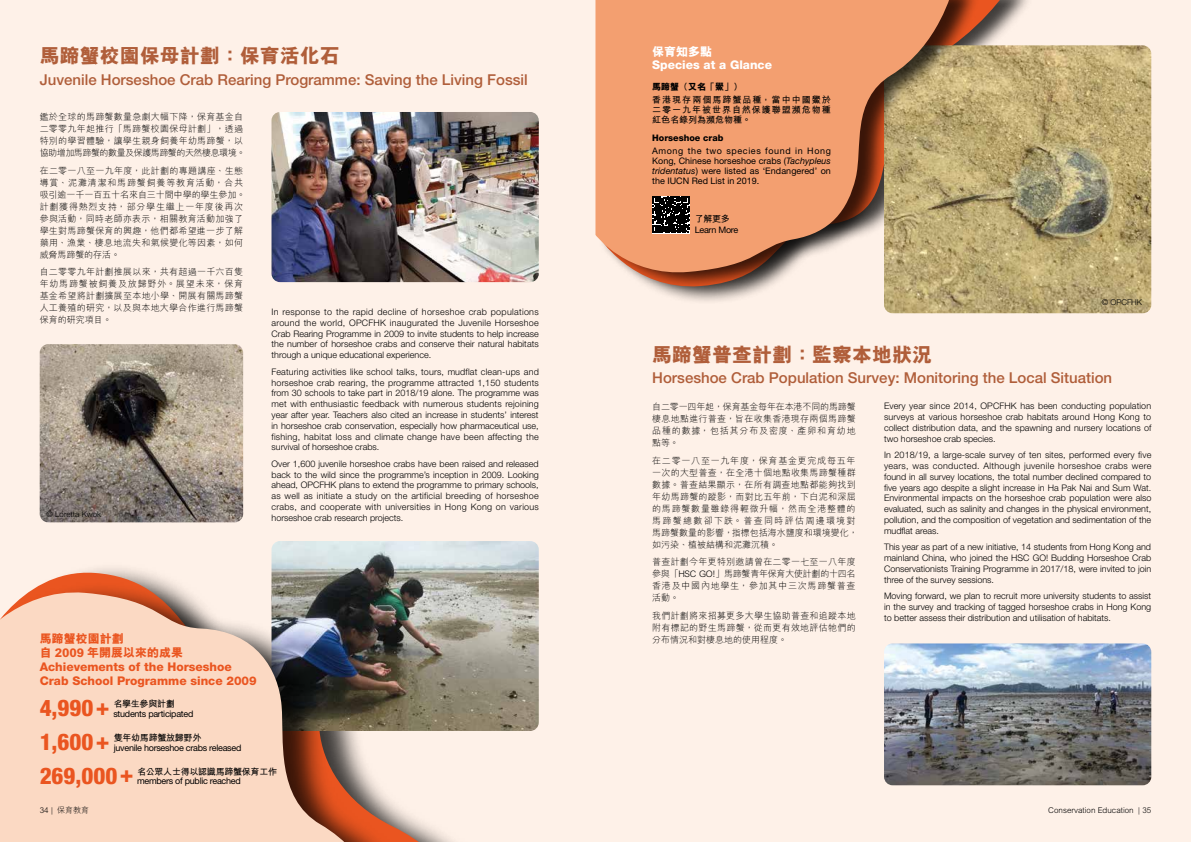
<style>
.page{position:relative;width:1191px;height:842px;background:#fef1e8}
.page>*{position:absolute;margin:0;border:0;box-sizing:border-box;transform-origin:0 0}
.t1{font:800 condensed 23px "Helvetica Neue LT Std";color:#ea5520}
.t2{font:800 20px "M Hei HK";color:#b05e3a}
.t3{font:500 15px "Helvetica Neue LT Std";color:#b05e3a}
.t4{font:800 12px/14px "Helvetica Neue LT Std";color:#ea5520}
.t5{font:800 12px/14px "M Hei HK";color:#ea5520}
.t6{font:800 12px "Helvetica Neue LT Std";color:#fff}
.t7{font:800 12px "M Hei HK";color:#fff}
.t8{font:300 9px/10.8px "Helvetica Neue LT Std";color:#000;text-align:justify}
.t9{font:300 9px/12px "M Hei HK";letter-spacing:.03em;color:#000;text-align:justify}
.t10{font:9px/10px "Helvetica Neue LT Std";letter-spacing:-.03em;color:#000;text-align:justify}
.t11{font:700 9px/10px "M Hei HK";color:#000;text-align:justify}
.t12{font:700 9px "M Hei HK";letter-spacing:-.03em;color:#000}
.t13{font:800 9px "Helvetica Neue LT Std";color:#000}
.t14{font:800 9px "M Hei HK";color:#000}
.t15{font:300 8px "M Hei HK";color:#000}
.t16{font:300 8px "Helvetica Neue LT Std";color:#000}
.s1{font-style:italic}
</style>
<div class="page">
<svg style="left:46px;top:568px;width:407px;height:274px"></svg>
<img style="left:271px;top:541px;width:268px;height:190px">
<div style="left:0;top:582px;width:428px;height:260px;background:#000;opacity:.75"></div>
<svg style="left:0;top:587px;width:386px;height:255px;background:#d3b3a1"></svg>
<div style="left:600px;top:0;width:434px;height:305px;background:#000;opacity:.75"></div>
<img style="left:884px;top:45px;width:267px;height:268px">
<img style="left:884px;top:643px;width:267px;height:142px">
<img style="left:271px;top:112px;width:268px;height:170px">
<img style="left:40px;top:344px;width:203px;height:178px">
<div style="left:598px;top:0;width:381px;height:291px;background:#000;opacity:.75"></div>
<svg style="left:595px;top:0;width:357px;height:277px;background:#de9a6f"></svg>
<svg style="left:652px;top:196px;width:38px;height:37px"></svg>
<svg style="left:653px;top:196px;width:36px;height:37px"></svg>
<h2 class="t2" style="left:40px;top:42px;width:301px">馬蹄蟹校園保母計劃：保育活化石</h2>
<h3 class="t3" style="left:40px;top:70px;width:490px">Juvenile Horseshoe Crab Rearing Programme: Saving the Living Fossil</h3>
<p class="t9" style="left:40px;top:110px;width:207px;text-align:left">鑑於全球的馬蹄蟹數量急劇大幅下降，保育基金自二零零九年起推行「馬蹄蟹校園保母計劃」，透過特別的學習體驗，讓學生親身飼養年幼馬蹄蟹，以協助增加馬蹄蟹的數量及保護馬蹄蟹的天然棲息環境。</p>
<p class="t9" style="left:40px;top:164px;width:207px;text-align:left">在二零一八至一九年度，此計劃的專題講座、生態導賞、泥灘清潔和馬蹄蟹飼養等教育活動，合共吸引逾一千一百五十名來自三十間中學的學生參加。計劃獲得熱烈支持，部分學生繼上一年度後再次參與活動，同時老師亦表示，相關教育活動加強了學生對馬蹄蟹保育的興趣，他們都希望進一步了解藥用、漁業、棲息地流失和氣候變化等因素，如何威脅馬蹄蟹的存活。</p>
<p class="t9" style="left:40px;top:266px;width:205px">自二零零九年計劃推展以來，共有超過一千六百隻年幼馬蹄蟹被飼養及放歸野外。展望未來，保育基金希望將計劃擴展至本地小學、開展有關馬蹄蟹人工養殖的研究，以及與本地大學合作進行馬蹄蟹保育的研究項目。</p>
<p class="t8" style="left:271px;top:306px;width:269px">In response to the rapid decline of horseshoe crab populations around the world, OPCFHK inaugurated the Juvenile Horseshoe Crab Rearing Programme in 2009 to invite students to help increase the number of horseshoe crabs and conserve their natural habitats through a unique educational experience.</p>
<p class="t8" style="left:271px;top:366px;width:269px">Featuring activities like school talks, tours, mudflat clean-ups and horseshoe crab rearing, the programme attracted 1,150 students from 30 schools to take part in 2018/19 alone. The programme was met with enthusiastic feedback with numerous students rejoining year after year. Teachers also cited an increase in students’ interest in horseshoe crab conservation, especially how pharmaceutical use, fishing, habitat loss and climate change have been affecting the survival of horseshoe crabs.</p>
<p class="t8" style="left:271px;top:458px;width:269px">Over 1,600 juvenile horseshoe crabs have been raised and released back to the wild since the programme’s inception in 2009. Looking ahead, OPCFHK plans to extend the programme to primary schools, as well as initiate a study on the artificial breeding of horseshoe crabs, and cooperate with universities in Hong Kong on various horseshoe crab research projects.</p>
<p class="t16" style="left:47px;top:509px;width:56px">© Loretta Kwok</p>
<h3 class="t5" style="left:40px;top:632px;width:145px">馬蹄蟹校園計劃<br>自 2009 年開展以來的成果</h3>
<h3 class="t4" style="left:40px;top:659px;width:218px">Achievements of the Horseshoe<br>Crab School Programme since 2009</h3>
<h1 class="t1" style="left:40px;top:694px;width:71px">4,990+</h1>
<p class="t12" style="left:113px;top:697px;width:63px">名學生參與計劃</p>
<p class="t10" style="left:113px;top:708px;width:81px">students participated</p>
<h1 class="t1" style="left:40px;top:728px;width:71px">1,600+</h1>
<p class="t12" style="left:114px;top:731px;width:89px">隻年幼馬蹄蟹放歸野外</p>
<p class="t10" style="left:114px;top:742px;width:129px">juvenile horseshoe crabs released</p>
<h1 class="t1" style="left:40px;top:761px;width:95px">269,000+</h1>
<p class="t12" style="left:137px;top:765px;width:141px">名公眾人士得以認識馬蹄蟹保育工作</p>
<p class="t10" style="left:137px;top:776px;width:105px">members of public reached</p>
<h3 class="t7" style="left:652px;top:44px;width:61px">保育知多點</h3>
<h3 class="t6" style="left:652px;top:58px;width:121px">Species at a Glance</h3>
<p class="t14" style="left:652px;top:81px;width:91px">馬蹄蟹（又名「鱟」）</p>
<p class="t11" style="left:652px;top:94px;width:180px">香港現存兩個馬蹄蟹品種，當中中國鱟於二零一九年被世界自然保護聯盟瀕危物種紅色名錄列為瀕危物種。</p>
<p class="t13" style="left:652px;top:132px;width:73px">Horseshoe crab</p>
<p class="t10" style="left:652px;top:145px;width:180px">Among the two species found in Hong Kong, Chinese horseshoe crabs (<span class="s1">Tachypleus tridentatus</span>) were listed as ‘Endangered’ on the IUCN Red List in 2019.</p>
<p class="t11" style="left:694px;top:213px;width:37px">了解更多</p>
<p class="t10" style="left:694px;top:225px;width:45px">Learn More</p>
<p class="t16" style="left:1101px;top:297px;width:42px">© OPCFHK</p>
<h2 class="t2" style="left:652px;top:341px;width:281px">馬蹄蟹普查計劃：監察本地狀況</h2>
<h3 class="t3" style="left:652px;top:369px;width:461px">Horseshoe Crab Population Survey: Monitoring the Local Situation</h3>
<p class="t9" style="left:652px;top:400px;width:205px">自二零一四年起，保育基金每年在本港不同的馬蹄蟹棲息地點進行普查，旨在收集香港現存兩個馬蹄蟹品種的數據，包括其分布及密度、產卵和育幼地點等。</p>
<p class="t9" style="left:652px;top:454px;width:207px;text-align:left">在二零一八至一九年度，保育基金更完成每五年一次的大型普查，在全港十個地點收集馬蹄蟹種群數據。普查結果顯示，在所有調查地點都能夠找到年幼馬蹄蟹的蹤影，而對比五年前，下白泥和深屈的馬蹄蟹數量雖錄得輕微升幅，然而全港整體的馬蹄蟹總數卻下跌。普查同時評估周邊環境對馬蹄蟹數量的影響，指標包括海水鹽度和環境變化，如污染、植被結構和泥灘沉積。</p>
<p class="t9" style="left:652px;top:556px;width:205px">普查計劃今年更特別邀請曾在二零一七至一八年度參與「HSC GO!」馬蹄蟹青年保育大使計劃的十四名香港及中國內地學生，參加其中三次馬蹄蟹普查活動。</p>
<p class="t9" style="left:652px;top:609px;width:205px">我們計劃將來招募更多大學生協助普查和追蹤本地附有標記的野生馬蹄蟹，從而更有效地評估牠們的分布情況和對棲息地的使用程度。</p>
<p class="t8" style="left:884px;top:400px;width:269px">Every year since 2014, OPCFHK has been conducting population surveys at various horseshoe crab habitats around Hong Kong to collect distribution data, and the spawning and nursery locations of two horseshoe crab species.</p>
<p class="t8" style="left:884px;top:449px;width:269px">In 2018/19, a large-scale survey of ten sites, performed every five years, was conducted. Although juvenile horseshoe crabs were found in all survey locations, the total number declined compared to five years ago despite a slight increase in Ha Pak Nai and Sum Wat.<br>Environmental impacts on the horseshoe crab population were also evaluated, such as salinity and changes in the physical environment, pollution, and the composition of vegetation and sedimentation of the mudflat areas.</p>
<p class="t8" style="left:884px;top:541px;width:269px">This year as part of a new initiative, 14 students from Hong Kong and mainland China, who joined the HSC GO! Budding Horseshoe Crab Conservationists Training Programme in 2017/18, were invited to join three of the survey sessions.</p>
<p class="t8" style="left:884px;top:590px;width:269px">Moving forward, we plan to recruit more university students to assist in the survey and tracking of tagged horseshoe crabs in Hong Kong to better assess their distribution and utilisation of habitats.</p>
<p class="t15" style="left:40px;top:804px;width:51px">34 | 保育教育</p>
<p class="t15" style="left:1048px;top:804px;width:104px">Conservation Education | 35</p>
</div>
